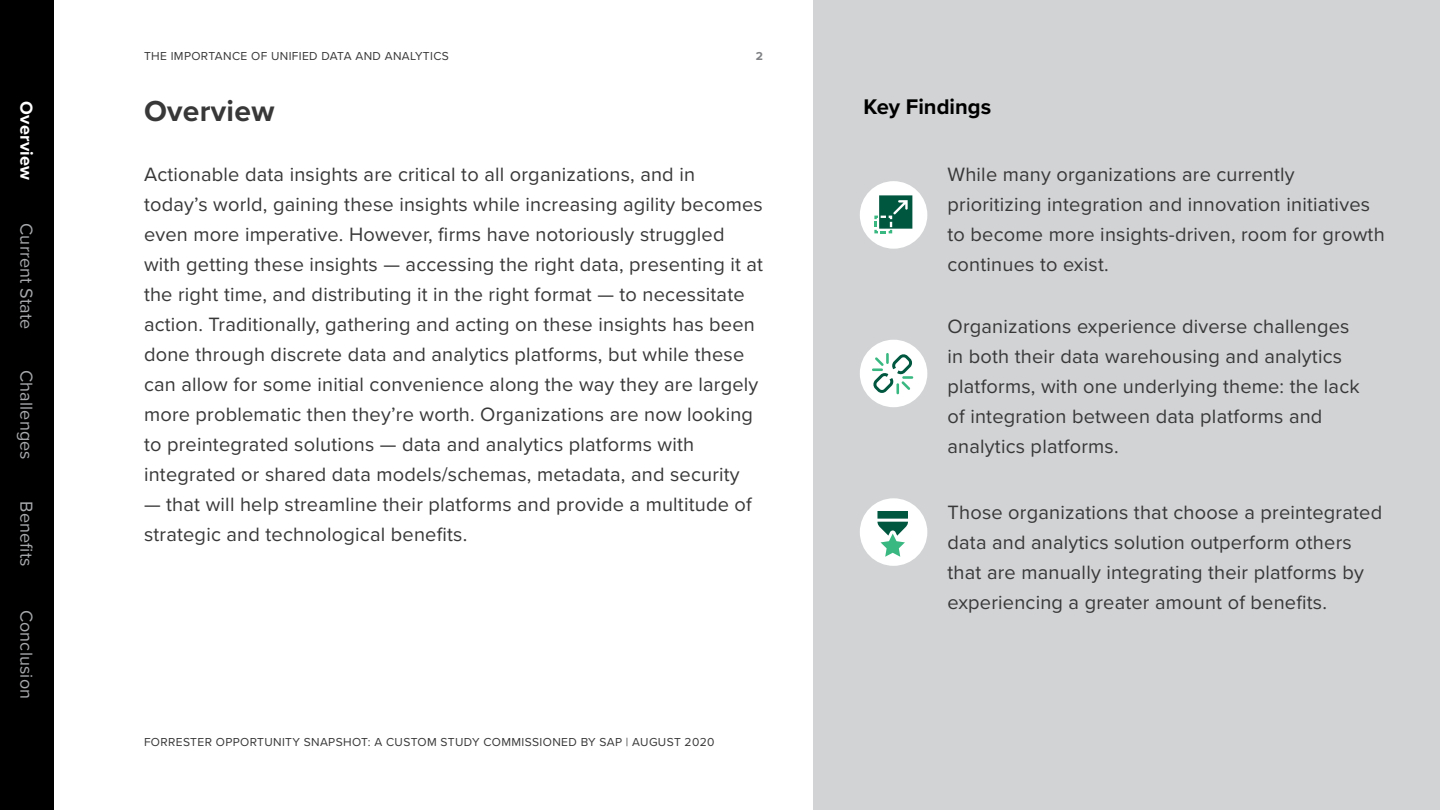
<style>
.page{position:relative;width:1440px;height:810px;background:#fff}
.page>*{position:absolute;margin:0;border:0;box-sizing:border-box;transform-origin:0 0}
.t1{font:700 30px "Proxima Nova";letter-spacing:.01em;color:#383839}
.t2{font:700 22px "Proxima Nova";color:#000}
.t3{font:20px/30px "Proxima Nova";letter-spacing:.01em;color:#383839}
.t4{font:18px "Proxima Nova";letter-spacing:.01em;color:#a7a9ac}
.t5{font:700 18px "Proxima Nova";letter-spacing:.01em;color:#fff}
.t6{font:12px "Proxima Nova";letter-spacing:.03em;color:#383839}
.t7{font:700 12px "Proxima Nova";color:#808285}
</style>
<div class="page">
<div style="left:814px;top:0;width:626px;height:810px;background:#d1d3d4"></div>
<div style="left:860px;top:340px;width:67px;height:67px;background:#fff;border-radius:50%"></div>
<div style="left:860px;top:498px;width:67px;height:68px;background:#fff;border-radius:50%"></div>
<div style="left:860px;top:181px;width:67px;height:68px;background:#fff;border-radius:50%"></div>
<svg style="left:874px;top:195px;width:38px;height:38px"></svg>
<svg style="left:872px;top:353px;width:41px;height:41px"></svg>
<svg style="left:877px;top:511px;width:31px;height:46px"></svg>
<div style="left:0;top:0;width:54px;height:810px;background:#000"></div>
<p class="t5" style="left:40px;top:101px;width:80px;rotate:90deg">Overview</p>
<p class="t4" style="left:40px;top:223px;width:108px;rotate:90deg">Current State</p>
<p class="t4" style="left:40px;top:370px;width:92px;rotate:90deg">Challenges</p>
<p class="t4" style="left:40px;top:501px;width:67px;rotate:90deg">Benefits</p>
<p class="t4" style="left:40px;top:610px;width:91px;rotate:90deg">Conclusion</p>
<p class="t6" style="left:144px;top:47px;width:306px">THE IMPORTANCE OF UNIFIED DATA AND ANALYTICS</p>
<h1 class="t1" style="left:144px;top:88px;width:132px">Overview</h1>
<p class="t7" style="left:756px;top:47px;width:9px">2</p>
<p class="t3" style="left:144px;top:158px;width:621px">Actionable data insights are critical to all organizations, and in today’s world, gaining these insights while increasing agility becomes even more imperative. However, firms have notoriously struggled with getting these insights — accessing the right data, presenting it at the right time, and distributing it in the right format — to necessitate action. Traditionally, gathering and acting on these insights has been done through discrete data and analytics platforms, but while these can allow for some initial convenience along the way they are largely more problematic then they’re worth. Organizations are now looking to preintegrated solutions — data and analytics platforms with integrated or shared data models/schemas, metadata, and security</p>
<p class="t3" style="left:144px;top:488px;width:609px">— that will help streamline their platforms and provide a multitude of strategic and technological benefits.</p>
<p class="t6" style="left:144px;top:733px;width:572px">FORRESTER OPPORTUNITY SNAPSHOT: A CUSTOM STUDY COMMISSIONED BY SAP | AUGUST 2020</p>
<p class="t2" style="left:863px;top:91px;width:129px">Key Findings</p>
<p class="t3" style="left:948px;top:158px;width:439px">While many organizations are currently prioritizing integration and innovation initiatives to become more insights-driven, room for growth continues to exist.</p>
<p class="t3" style="left:948px;top:310px;width:414px">Organizations experience diverse challenges in both their data warehousing and analytics platforms, with one underlying theme: the lack of integration between data platforms and analytics platforms.</p>
<p class="t3" style="left:948px;top:496px;width:436px">Those organizations that choose a preintegrated data and analytics solution outperform others that are manually integrating their platforms by experiencing a greater amount of benefits.</p>
</div>
